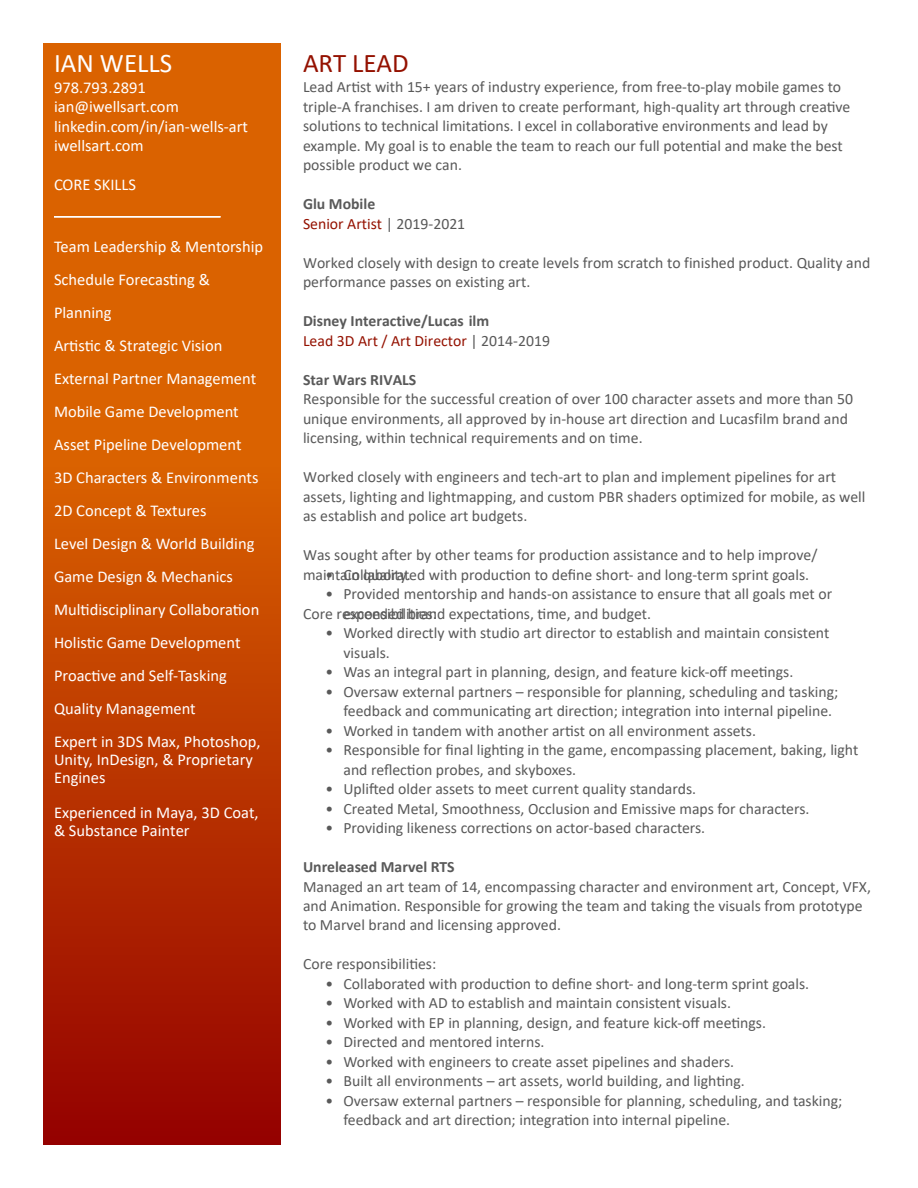
<style>
.page{position:relative;width:918px;height:1188px;background:#fff}
.page>*{position:absolute;margin:0;border:0;box-sizing:border-box;transform-origin:0 0}
.t1{font:27px "Calibri";color:#fff}
.t2{font:27px "Calibri";color:#941100}
.t3{font:16.5px/33px "Calibri";color:#fff}
.t4{font:15.75px/19.5px "Calibri";color:#595959}
.t5{font:700 15.75px/19.5px "Calibri";color:#595959}
.t6{font:15.75px/19.5px "Calibri";color:#941100}
.s1{font-weight:700;color:#595959}
.s2{color:#595959}
.s3{font-weight:400;color:#941100}
.s4{font-weight:400}
</style>
<div class="page">
<svg style="left:44px;top:44px;width:237px;height:1100px;background:#c44300"></svg>
<hr style="left:54px;top:216px;width:166px;height:2px;background:#fff">
<h1 class="t1" style="left:54px;top:44px;width:120px">IAN WELLS</h1>
<p class="t3" style="left:54px;top:77px;width:196px;line-height:19.5px">978.793.2891 ian@iwellsart.com linkedin.com/in/ian-wells-art iwellsart.com</p>
<p class="t3" style="left:54px;top:168px;width:84px">CORE SKILLS</p>
<p class="t3" style="left:54px;top:230px;width:211px">Team Leadership &amp; Mentorship<br>Schedule Forecasting &amp;<br>Planning<br>Artistic &amp; Strategic Vision<br>External Partner Management<br>Mobile Game Development<br>Asset Pipeline Development<br>3D Characters &amp; Environments<br>2D Concept &amp; Textures<br>Level Design &amp; World Building<br>Game Design &amp; Mechanics<br>Multidisciplinary Collaboration<br>Holistic Game Development<br>Proactive and Self-Tasking<br>Quality Management<br>Expert in 3DS Max, Photoshop,</p>
<p class="t3" style="left:54px;top:750px;width:200px;line-height:18px">Unity, InDesign, &amp; Proprietary<br>Engines</p>
<p class="t3" style="left:54px;top:803px;width:206px;line-height:18px">Experienced in Maya, 3D Coat, &amp; Substance Painter</p>
<h1 class="t2" style="left:303px;top:44px;width:107px">ART LEAD</h1>
<p class="t4" style="left:303px;top:77px;width:549px">Lead Artist with 15+ years of industry experience, from free-to-play mobile games to triple-A franchises. I am driven to create performant, high-quality art through creative solutions to technical limitations. I excel in collaborative environments and lead by example. My goal is to enable the team to reach our full potential and make the best possible product we can.</p>
<p class="t6" style="left:303px;top:194px;width:164px"><span class="s1">Glu Mobile<br></span>Senior Artist <span class="s2">| 2019-2021</span></p>
<p class="t4" style="left:303px;top:252px;width:569px">Worked closely with design to create levels from scratch to finished product. Quality and performance passes on existing art.</p>
<p class="t5" style="left:303px;top:311px;width:249px">Disney Interactive/Lucas ilm<br><span class="s3">Lead 3D Art / Art Director</span> <span class="s4">| 2014-2019</span></p>
<p class="t5" style="left:303px;top:369px;width:115px">Star Wars RIVALS</p>
<p class="t4" style="left:303px;top:389px;width:552px">Responsible for the successful creation of over 100 character assets and more than 50 unique environments, all approved by in-house art direction and Lucasfilm brand and licensing, within technical requirements and on time.</p>
<p class="t4" style="left:303px;top:467px;width:564px">Worked closely with engineers and tech-art to plan and implement pipelines for art assets, lighting and lightmapping, and custom PBR shaders optimized for mobile, as well as establish and police art budgets.</p>
<p class="t4" style="left:303px;top:545px;width:516px">Was sought after by other teams for production assistance and to help improve/ maintain quality.</p>
<p class="t4" style="left:303px;top:603px;width:135px">Core responsibilities:</p>
<p class="t4" style="left:326px;top:564px;width:485px">• Collaborated with production to define short- and long-term sprint goals.</p>
<p class="t4" style="left:351px;top:584px;width:483px;text-indent:-26px">• Provided mentorship and hands-on assistance to ensure that all goals met or xceeded brand expectations, time, and budget.</p>
<p class="t4" style="left:344px;top:623px;width:487px;text-indent:-18px">• Worked directly with studio art director to establish and maintain consistent visuals.</p>
<p class="t4" style="left:326px;top:662px;width:469px">• Was an integral part in planning, design, and feature kick-off meetings.</p>
<p class="t4" style="left:344px;top:681px;width:496px;text-indent:-18px">• Oversaw external partners – responsible for planning, scheduling and tasking; feedback and communicating art direction; integration into internal pipeline.</p>
<p class="t4" style="left:326px;top:720px;width:432px">• Worked in tandem with another artist on all environment assets.</p>
<p class="t4" style="left:344px;top:740px;width:516px;text-indent:-18px">• Responsible for final lighting in the game, encompassing placement, baking, light and reflection probes, and skyboxes.</p>
<p class="t4" style="left:326px;top:779px;width:372px">• Uplifted older assets to meet current quality standards.</p>
<p class="t4" style="left:326px;top:798px;width:485px">• Created Metal, Smoothness, Occlusion and Emissive maps for characters.</p>
<p class="t4" style="left:326px;top:818px;width:381px">• Providing likeness corrections on actor-based characters.</p>
<p class="t5" style="left:303px;top:857px;width:153px">Unreleased Marvel RTS</p>
<p class="t4" style="left:303px;top:876px;width:569px">Managed an art team of 14, encompassing character and environment art, Concept, VFX, and Animation. Responsible for growing the team and taking the visuals from prototype to Marvel brand and licensing approved.</p>
<p class="t4" style="left:303px;top:954px;width:135px">Core responsibilities:</p>
<p class="t4" style="left:326px;top:974px;width:485px">• Collaborated with production to define short- and long-term sprint goals.</p>
<p class="t4" style="left:326px;top:993px;width:407px">• Worked with AD to establish and maintain consistent visuals.</p>
<p class="t4" style="left:326px;top:1013px;width:442px">• Worked with EP in planning, design, and feature kick-off meetings.</p>
<p class="t4" style="left:326px;top:1032px;width:221px">• Directed and mentored interns.</p>
<p class="t4" style="left:326px;top:1052px;width:410px">• Worked with engineers to create asset pipelines and shaders.</p>
<p class="t4" style="left:326px;top:1071px;width:421px">• Built all environments – art assets, world building, and lighting.</p>
<p class="t4" style="left:344px;top:1091px;width:500px;text-indent:-18px">• Oversaw external partners – responsible for planning, scheduling, and tasking; feedback and art direction; integration into internal pipeline.</p>
</div>
